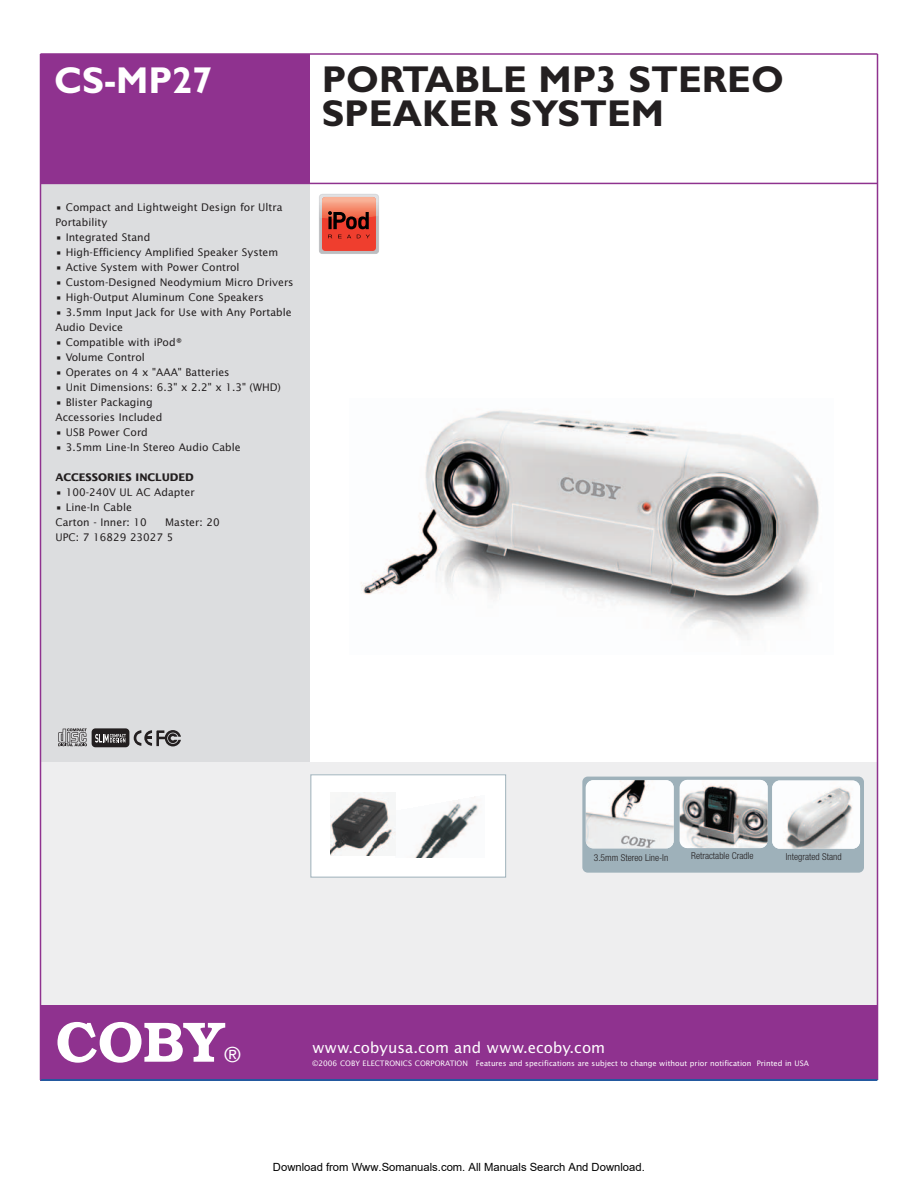
<style>
.page{position:relative;width:918px;height:1188px;background:#fff}
.page>*{position:absolute;margin:0;border:0;box-sizing:border-box;transform-origin:0 0}
.t1{font:600 57px "Bookman";color:#fff}
.t2{font:700 37.5px/34.5px "Gill Sans";color:#231f20}
.t3{font:700 37.5px "Gill Sans";color:#fff}
.t4{font:21px "Helvetica Neue";color:#fff}
.t5{font:15px "Lucida Sans";color:#fff}
.t6{font:11.25px "Arial";color:#000}
.t7{font:10.5px/15px "Lucida Sans";color:#231f20}
.t8{font:700 10.5px "Lucida Sans";color:#231f20}
.t9{font:300 condensed 9.6px "Helvetica Neue";color:#231f20}
.t10{font:7.5px "Lucida Sans";color:#fff}
</style>
<div class="page">
<div style="left:40px;top:183px;width:270px;height:579px;background:#dcdddf"></div>
<div style="left:40px;top:54px;width:270px;height:130px;background:#8f328f"></div>
<div style="left:40px;top:1005px;width:838px;height:76px;background:#8f328f"></div>
<div style="left:40px;top:762px;width:838px;height:243px;background:#eeeeef"></div>
<hr style="left:40px;top:183px;width:838px;height:1px;background:#8f328f">
<hr style="left:40px;top:53px;width:838px;height:2px;background:#8f328f">
<hr style="left:877px;top:54px;width:1px;height:1026px;background:#8f328f">
<hr style="left:40px;top:1079px;width:838px;height:2px;background:#0067a5">
<hr style="left:40px;top:54px;width:1px;height:1026px;background:#8f328f">
<div style="left:311px;top:775px;width:195px;height:102px;background:#fff"></div>
<div style="left:310px;top:774px;width:196px;height:104px;border:1px solid #9eb1ba"></div>
<svg style="left:319px;top:194px;width:60px;height:60px;background:#cf6a5b"></svg>
<img style="left:415px;top:797px;width:64px;height:60px">
<img style="left:331px;top:793px;width:64px;height:63px">
<img style="left:361px;top:410px;width:458px;height:230px">
<div style="left:582px;top:777px;width:282px;height:96px;background:#9eb1ba;border-radius:5px"></div>
<img style="left:586px;top:780px;width:88px;height:68px">
<img style="left:680px;top:780px;width:88px;height:68px">
<img style="left:772px;top:781px;width:88px;height:68px">
<svg style="left:58px;top:728px;width:29px;height:18px"></svg>
<div style="left:92px;top:728px;width:37px;height:19px;background:#231f20;border-radius:4px"></div>
<svg style="left:95px;top:734px;width:31px;height:9px"></svg>
<svg style="left:134px;top:730px;width:47px;height:16px"></svg>
<h2 class="t3" style="left:54px;top:67px;width:160px">CS-MP27</h2>
<h2 class="t2" style="left:322px;top:65px;width:464px">PORTABLE MP3 STEREO<br>SPEAKER SYSTEM</h2>
<p class="t7" style="left:56px;top:200px;width:229px">• Compact and Lightweight Design for Ultra<br>Portability</p>
<p class="t7" style="left:56px;top:230px;width:96px">• Integrated Stand</p>
<p class="t7" style="left:55px;top:245px;width:224px">• High-Efficiency Amplified Speaker System</p>
<p class="t7" style="left:55px;top:260px;width:186px">• Active System with Power Control</p>
<p class="t7" style="left:55px;top:275px;width:240px">• Custom-Designed Neodymium Micro Drivers</p>
<p class="t7" style="left:55px;top:290px;width:210px">• High-Output Aluminum Cone Speakers</p>
<p class="t7" style="left:55px;top:305px;width:238px">• 3.5mm Input Jack for Use with Any Portable<br>Audio Device</p>
<p class="t7" style="left:55px;top:335px;width:128px">• Compatible with iPod®</p>
<p class="t7" style="left:55px;top:350px;width:91px">• Volume Control</p>
<p class="t7" style="left:55px;top:365px;width:176px">• Operates on 4 x "AAA" Batteries</p>
<p class="t7" style="left:55px;top:380px;width:227px">• Unit Dimensions: 6.3" x 2.2" x 1.3" (WHD)</p>
<p class="t7" style="left:55px;top:395px;width:108px">• Blister Packaging<br>Accessories Included</p>
<p class="t7" style="left:55px;top:425px;width:94px">• USB Power Cord</p>
<p class="t7" style="left:55px;top:440px;width:187px">• 3.5mm Line-In Stereo Audio Cable</p>
<p class="t8" style="left:56px;top:473px;width:140px">ACCESSORIES INCLUDED</p>
<p class="t7" style="left:56px;top:485px;width:141px">• 100-240V UL AC Adapter</p>
<p class="t7" style="left:56px;top:500px;width:93px">• Line-In Cable<br>Carton - Inner: 10</p>
<p class="t7" style="left:56px;top:515px;width:166px;text-indent:110px">Master: 20<br>UPC: 7 16829 23027 5</p>
<p class="t9" style="left:594px;top:854px;width:76px">3.5mm Stereo Line-In</p>
<p class="t9" style="left:691px;top:852px;width:64px">Retractable Cradle</p>
<p class="t9" style="left:786px;top:853px;width:57px">Integrated Stand</p>
<h1 class="t1" style="left:56px;top:1009px;width:170px">COBY</h1>
<h3 class="t4" style="left:224px;top:1047px;width:18px">®</h3>
<h3 class="t5" style="left:312px;top:1042px;width:295px">www.cobyusa.com and www.ecoby.com</h3>
<p class="t10" style="left:312px;top:1060px;width:498px">©2006 COBY ELECTRONICS CORPORATION Features and specifications are subject to change without prior notification Printed in USA</p>
<p class="t6" style="left:273px;top:1160px;width:373px">Download from Www.Somanuals.com. All Manuals Search And Download.</p>
</div>
